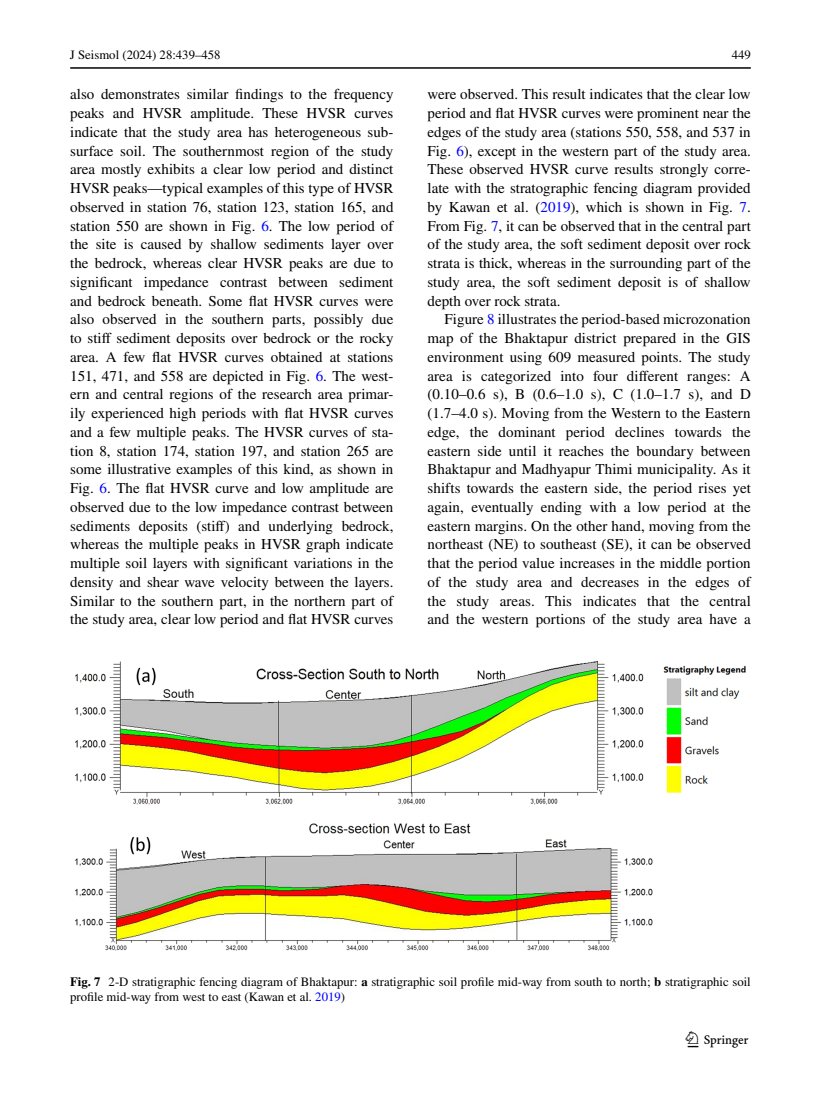
<style>
.page{position:relative;width:821px;height:1106px;background:#fff}
.page>*{position:absolute;margin:0;border:0;box-sizing:border-box;transform-origin:0 0}
.t1{font:22.5px "Springnew Regular 3";color:#000}
.t2{font:15px/18.8px "STIX";color:#000;text-align:justify}
.t3{font:12.75px/15px "STIX";color:#000}
.s1{color:#00f}
.s2{font-weight:700}
</style>
<div class="page">
<hr style="left:70px;top:67px;width:680px;height:2px;background:#000">
<img style="left:74px;top:661px;width:672px;height:290px">
<p class="t3" style="left:70px;top:48px;width:152px">J Seismol (2024) 28:439–458</p>
<p class="t3" style="left:731px;top:49px;width:21px">449</p>
<p class="t2" style="left:70px;top:86px;width:325px">also demonstrates similar findings to the frequency peaks and HVSR amplitude. These HVSR curves indicate that the study area has heterogeneous sub&shy;surface soil. The southernmost region of the study area mostly exhibits a clear low period and distinct HVSR peaks—typical examples of this type of HVSR observed in station 76, station 123, station 165, and station 550 are shown in Fig. <span class="s1">6</span>. The low period of the site is caused by shallow sediments layer over the bedrock, whereas clear HVSR peaks are due to significant impedance contrast between sediment and bedrock beneath. Some flat HVSR curves were also observed in the southern parts, possibly due to stiff sediment deposits over bedrock or the rocky area. A few flat HVSR curves obtained at stations 151, 471, and 558 are depicted in Fig. <span class="s1">6</span>. The west&shy;ern and central regions of the research area primar&shy;ily experienced high periods with flat HVSR curves and a few multiple peaks. The HVSR curves of sta&shy;tion 8, station 174, station 197, and station 265 are some illustrative examples of this kind, as shown in Fig. <span class="s1">6</span>. The flat HVSR curve and low amplitude are observed due to the low impedance contrast between sediments deposits (stiff) and underlying bedrock, whereas the multiple peaks in HVSR graph indicate multiple soil layers with significant variations in the density and shear wave velocity between the layers.<br>Similar to the southern part, in the northern part of the study area, clear low period and flat HVSR curves</p>
<p class="t2" style="left:427px;top:86px;width:325px">were observed. This result indicates that the clear low period and flat HVSR curves were prominent near the edges of the study area (stations 550, 558, and 537 in Fig. <span class="s1">6</span>), except in the western part of the study area.<br>These observed HVSR curve results strongly corre&shy;late with the stratographic fencing diagram provided by Kawan et al. (<span class="s1">2019</span>), which is shown in Fig. <span class="s1">7</span>.<br>From Fig. <span class="s1">7</span>, it can be observed that in the central part of the study area, the soft sediment deposit over rock strata is thick, whereas in the surrounding part of the study area, the soft sediment deposit is of shallow depth over rock strata.</p>
<p class="t2" style="left:427px;top:311px;width:325px;text-indent:17px">Figure <span class="s1">8</span> illustrates the period-based microzonation map of the Bhaktapur district prepared in the GIS environment using 609 measured points. The study area is categorized into four different ranges: A (0.10–0.6 s), B (0.6–1.0 s), C (1.0–1.7 s), and D (1.7–4.0 s). Moving from the Western to the Eastern edge, the dominant period declines towards the eastern side until it reaches the boundary between Bhaktapur and Madhyapur Thimi municipality. As it shifts towards the eastern side, the period rises yet again, eventually ending with a low period at the eastern margins. On the other hand, moving from the northeast (NE) to southeast (SE), it can be observed that the period value increases in the middle portion of the study area and decreases in the edges of the study areas. This indicates that the central and the western portions of the study area have a</p>
<p class="t3" style="left:70px;top:975px;width:682px"><span class="s2">Fig. 7</span> 2-D stratigraphic fencing diagram of Bhaktapur: <span class="s2">a</span> stratigraphic soil profile mid-way from south to north; <span class="s2">b</span> stratigraphic soil profile mid-way from west to east (Kawan et al. <span class="s1">2019</span>)</p>
<h1 class="t1" style="left:687px;top:1031px;width:62px">1 3</h1>
</div>
